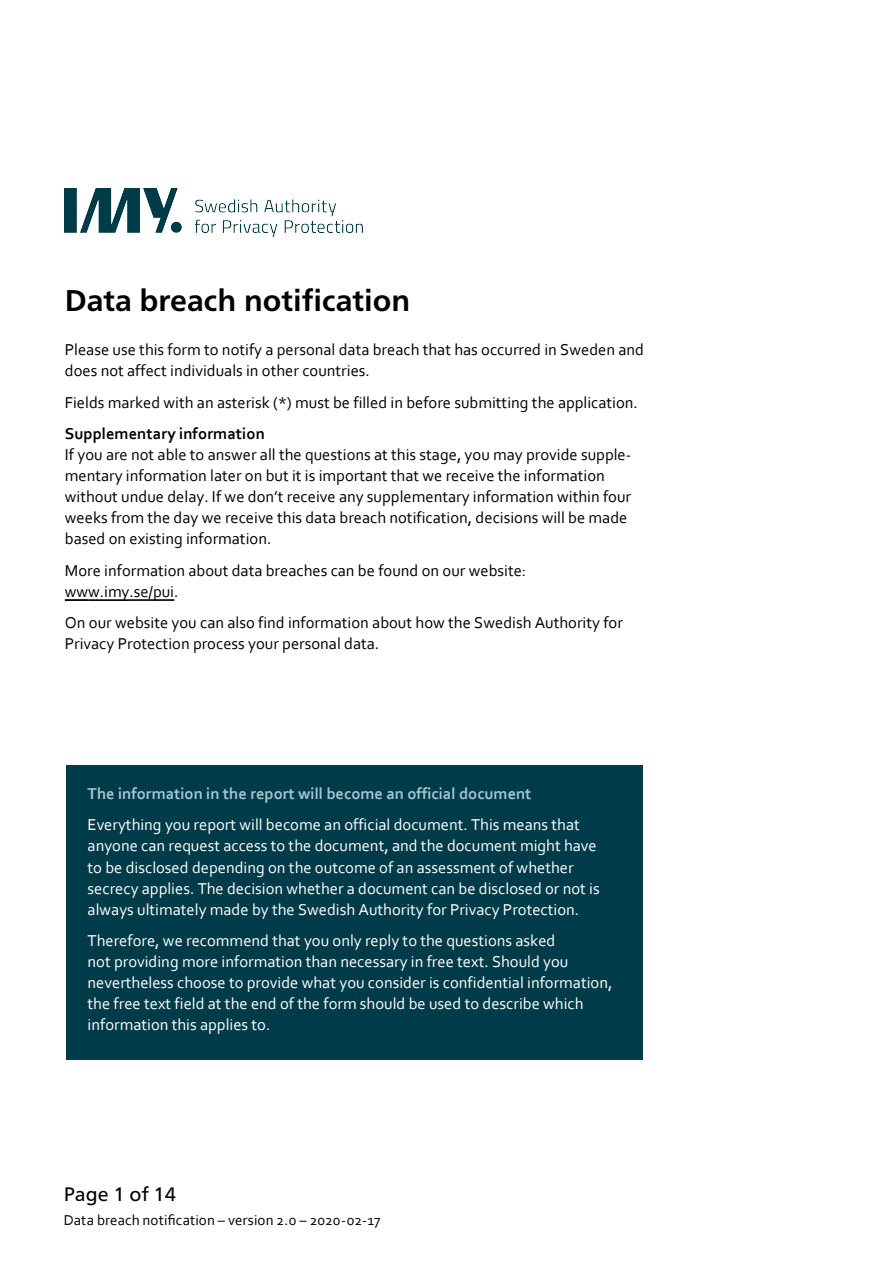
<style>
.page{position:relative;width:893px;height:1263px;background:#fff}
.page>*{position:absolute;margin:0;border:0;box-sizing:border-box;transform-origin:0 0}
.t1{font:700 30px "Frutiger Neue LT Pro";color:#000}
.t2{font:19.5px "Frutiger Neue LT Pro";color:#000}
.t3{font:16.5px/21px "Corbel";color:#000}
.t4{font:16.5px/21px "Corbel";color:#fff}
.t5{font:700 16.5px "Corbel";color:#a3c7d2}
.t6{font:700 16.5px "Corbel";letter-spacing:.005em;color:#000}
.t7{font:15px "Corbel";letter-spacing:.005em;color:#000}
</style>
<div class="page">
<hr style="left:129px;top:600px;width:45px;height:1px;background:#000">
<hr style="left:88px;top:600px;width:42px;height:1px;background:#000">
<svg style="left:65px;top:600px;width:23px;height:1px"></svg>
<div style="left:66px;top:765px;width:576px;height:295px;background:#003b49"></div>
<img style="left:65px;top:189px;width:298px;height:48px">
<h1 class="t1" style="left:65px;top:283px;width:347px">Data breach notification</h1>
<p class="t3" style="left:65px;top:339px;width:581px">Please use this form to notify a personal data breach that has occurred in Sweden and does not affect individuals in other countries.</p>
<p class="t3" style="left:65px;top:391px;width:575px">Fields marked with an asterisk (*) must be filled in before submitting the application.</p>
<p class="t6" style="left:65px;top:423px;width:201px">Supplementary information</p>
<p class="t3" style="left:65px;top:444px;width:568px">If you are not able to answer all the questions at this stage, you may provide supple&shy;mentary information later on but it is important that we receive the information without undue delay. If we don’t receive any supplementary information within four weeks from the day we receive this data breach notification, decisions will be made based on existing information.</p>
<p class="t3" style="left:65px;top:559px;width:463px">More information about data breaches can be found on our website: www.imy.se/pui.</p>
<p class="t3" style="left:65px;top:612px;width:560px">On our website you can also find information about how the Swedish Authority for<br>Privacy Protection process your personal data.</p>
<p class="t5" style="left:88px;top:783px;width:445px">The information in the report will become an official document</p>
<p class="t4" style="left:88px;top:814px;width:514px">Everything you report will become an official document. This means that anyone can request access to the document, and the document might have to be disclosed depending on the outcome of an assessment of whether secrecy applies. The decision whether a document can be disclosed or not is always ultimately made by the Swedish Authority for Privacy Protection.</p>
<p class="t4" style="left:88px;top:930px;width:526px">Therefore, we recommend that you only reply to the questions asked<br>not providing more information than necessary in free text. Should you nevertheless choose to provide what you consider is confidential information, the free text field at the end of the form should be used to describe which information this applies to.</p>
<p class="t2" style="left:64px;top:1182px;width:114px">Page 1 of 14</p>
<p class="t7" style="left:64px;top:1211px;width:318px">Data breach notification – version 2.0 – 2020-02-17</p>
</div>
